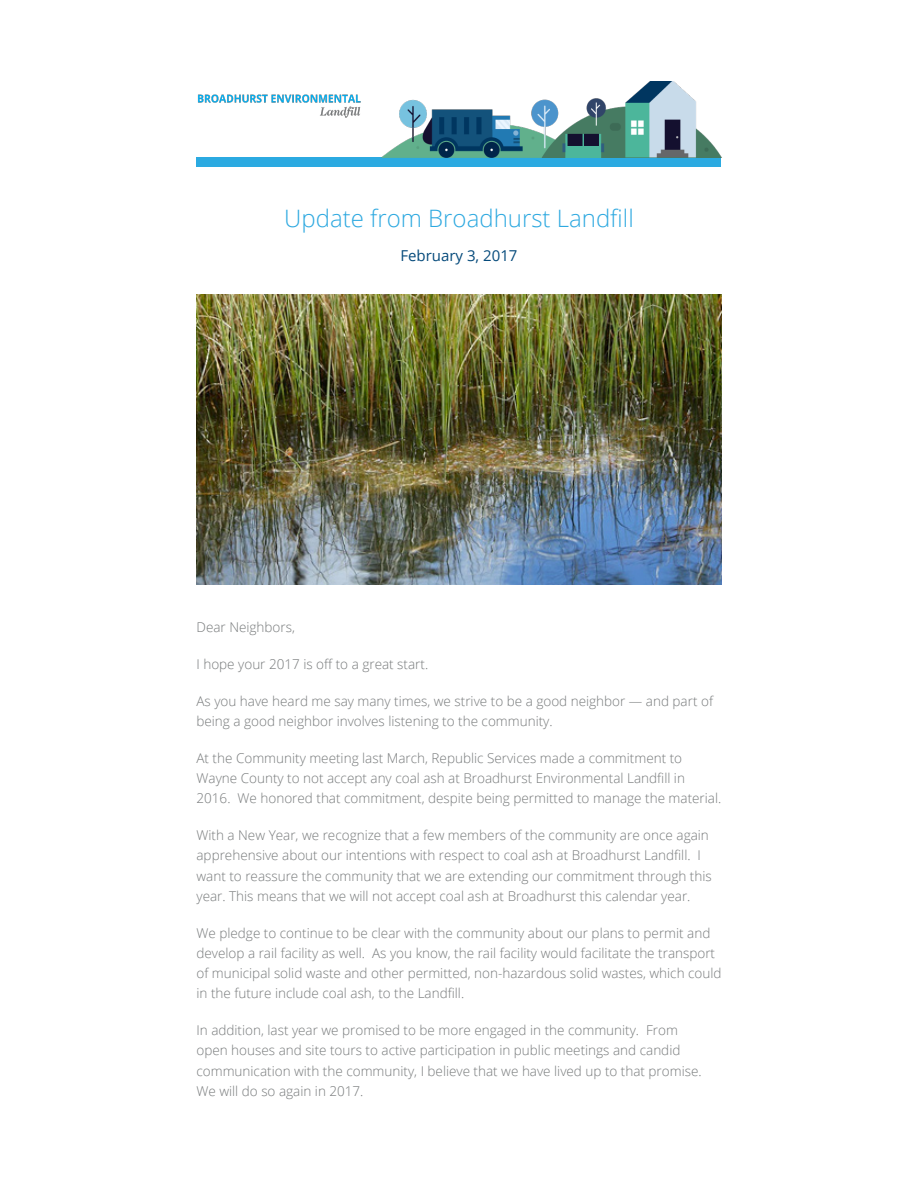
<style>
.page{position:relative;width:918px;height:1188px;background:#fff}
.page>*{position:absolute;margin:0;border:0;box-sizing:border-box;transform-origin:0 0}
.t1{font:300 24px "Open Sans";color:#2ea9e0}
.t2{font:15px "Open Sans";color:#054a7b}
.t3{font:300 13.5px/20.2px "Open Sans";color:#76797a}
</style>
<div class="page">
<img style="left:196px;top:295px;width:525px;height:290px">
<img style="left:197px;top:94px;width:164px;height:24px">
<div style="left:196px;top:157px;width:526px;height:9px;background:#2baae1"></div>
<img style="left:382px;top:81px;width:340px;height:76px">
<p class="t1" style="left:284px;top:202px;width:351px">Update from Broadhurst Landfill</p>
<p class="t2" style="left:400px;top:245px;width:119px">February 3, 2017</p>
<p class="t3" style="left:196px;top:617px;width:100px">Dear Neighbors,</p>
<p class="t3" style="left:196px;top:654px;width:233px">I hope your 2017 is off to a great start.</p>
<p class="t3" style="left:196px;top:691px;width:518px">As you have heard me say many times, we strive to be a good neighbor — and part of being a good neighbor involves listening to the community.</p>
<p class="t3" style="left:196px;top:748px;width:526px">At the Community meeting last March, Republic Services made a commitment to<br>Wayne County to not accept any coal ash at Broadhurst Environmental Landfill in<br>2016. We honored that commitment, despite being permitted to manage the material.</p>
<p class="t3" style="left:196px;top:825px;width:517px">With a New Year, we recognize that a few members of the community are once again apprehensive about our intentions with respect to coal ash at Broadhurst Landfill. I want to reassure the community that we are extending our commitment through this year. This means that we will not accept coal ash at Broadhurst this calendar year.</p>
<p class="t3" style="left:196px;top:922px;width:527px">We pledge to continue to be clear with the community about our plans to permit and develop a rail facility as well. As you know, the rail facility would facilitate the transport of municipal solid waste and other permitted, non-hazardous solid wastes, which could in the future include coal ash, to the Landfill.</p>
<p class="t3" style="left:196px;top:1020px;width:507px">In addition, last year we promised to be more engaged in the community. From open houses and site tours to active participation in public meetings and candid communication with the community, I believe that we have lived up to that promise.<br>We will do so again in 2017.</p>
</div>
